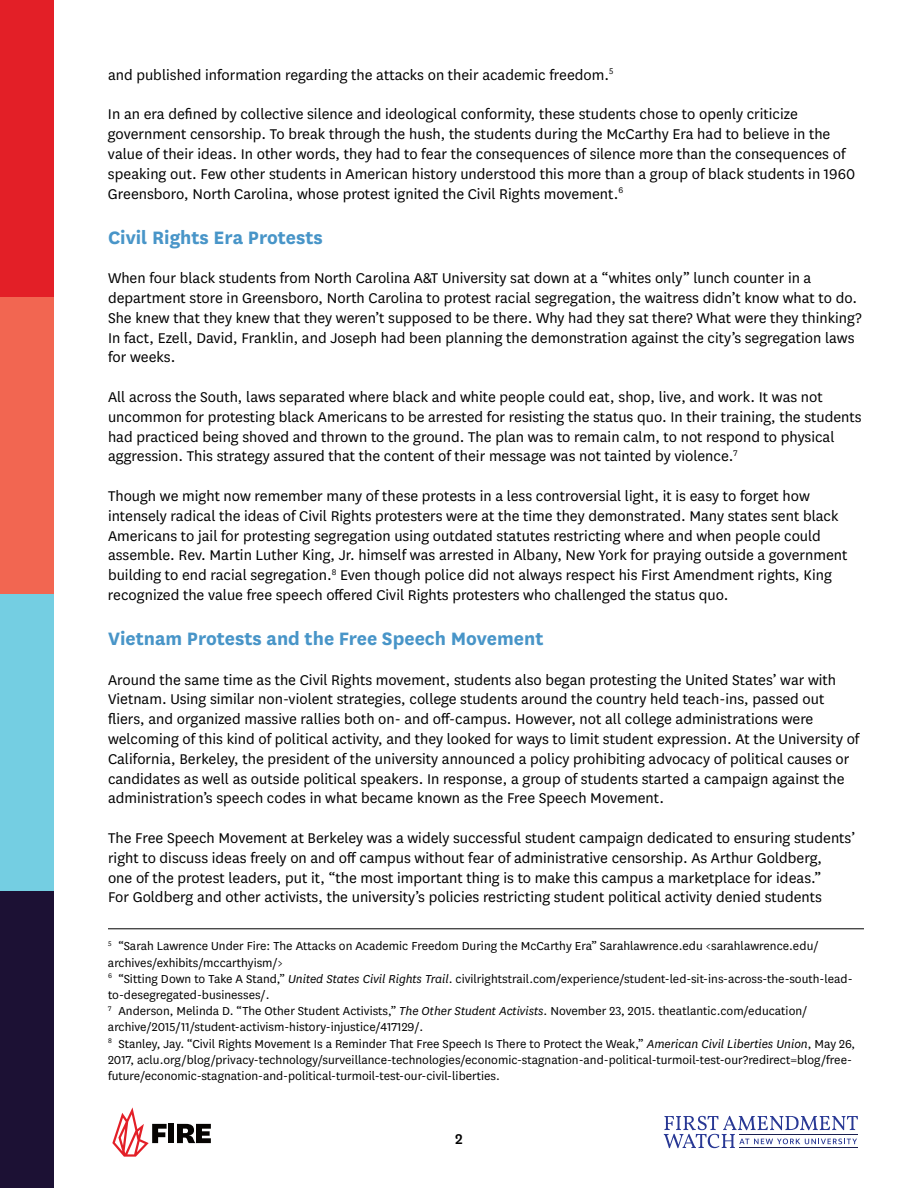
<style>
.page{position:relative;width:918px;height:1188px;background:#fff}
.page>*{position:absolute;margin:0;border:0;box-sizing:border-box;transform-origin:0 0}
.t1{font:700 21px "National";color:#4895c8}
.t2{font:16.5px/19.8px "National";color:#000}
.t3{font:500 16.5px "National";color:#000}
.t4{font:13.5px/16.2px "National";color:#000}
.s1{font-style:italic}
</style>
<div class="page">
<div style="left:0;top:891px;width:54px;height:297px;background:#1c1134"></div>
<div style="left:0;top:0;width:54px;height:297px;background:#e31f27"></div>
<div style="left:0;top:297px;width:54px;height:297px;background:#f26651"></div>
<div style="left:0;top:594px;width:54px;height:297px;background:#74cee2"></div>
<div style="left:168px;top:1124px;width:6px;height:19px;background:#060402"></div>
<svg style="left:177px;top:1124px;width:34px;height:19px"></svg>
<svg style="left:112px;top:1107px;width:55px;height:50px"></svg>
<svg style="left:664px;top:1116px;width:194px;height:32px"></svg>
<hr style="left:108px;top:928px;width:756px;height:1px;background:#000">
<p class="t2" style="left:108px;top:64px;width:507px">and published information regarding the attacks on their academic freedom.<sup>5</sup></p>
<p class="t2" style="left:108px;top:104px;width:749px">In an era defined by collective silence and ideological conformity, these students chose to openly criticize government censorship. To break through the hush, the students during the McCarthy Era had to believe in the value of their ideas. In other words, they had to fear the consequences of silence more than the consequences of speaking out. Few other students in American history understood this more than a group of black students in 1960<br>Greensboro, North Carolina, whose protest ignited the Civil Rights movement.<sup>6</sup></p>
<p class="t1" style="left:108px;top:222px;width:216px">Civil Rights Era Protests</p>
<p class="t2" style="left:108px;top:268px;width:755px">When four black students from North Carolina A&amp;T University sat down at a “whites only” lunch counter in a department store in Greensboro, North Carolina to protest racial segregation, the waitress didn’t know what to do.<br>She knew that they knew that they weren’t supposed to be there. Why had they sat there? What were they thinking?<br>In fact, Ezell, David, Franklin, and Joseph had been planning the demonstration against the city’s segregation laws for weeks.</p>
<p class="t2" style="left:108px;top:386px;width:755px">All across the South, laws separated where black and white people could eat, shop, live, and work. It was not uncommon for protesting black Americans to be arrested for resisting the status quo. In their training, the students had practiced being shoved and thrown to the ground. The plan was to remain calm, to not respond to physical aggression. This strategy assured that the content of their message was not tainted by violence.<sup>7</sup></p>
<p class="t2" style="left:108px;top:485px;width:741px">Though we might now remember many of these protests in a less controversial light, it is easy to forget how intensely radical the ideas of Civil Rights protesters were at the time they demonstrated. Many states sent black Americans to jail for protesting segregation using outdated statutes restricting where and when people could assemble. Rev. Martin Luther King, Jr. himself was arrested in Albany, New York for praying outside a government building to end racial segregation.<sup>8</sup> Even though police did not always respect his First Amendment rights, King recognized the value free speech offered Civil Rights protesters who challenged the status quo.</p>
<p class="t1" style="left:108px;top:624px;width:437px">Vietnam Protests and the Free Speech Movement</p>
<p class="t2" style="left:108px;top:669px;width:753px">Around the same time as the Civil Rights movement, students also began protesting the United States’ war with Vietnam. Using similar non-violent strategies, college students around the country held teach-ins, passed out fliers, and organized massive rallies both on- and off-campus. However, not all college administrations were welcoming of this kind of political activity, and they looked for ways to limit student expression. At the University of California, Berkeley, the president of the university announced a policy prohibiting advocacy of political causes or candidates as well as outside political speakers. In response, a group of students started a campaign against the administration’s speech codes in what became known as the Free Speech Movement.</p>
<p class="t2" style="left:108px;top:827px;width:749px">The Free Speech Movement at Berkeley was a widely successful student campaign dedicated to ensuring students’ right to discuss ideas freely on and off campus without fear of administrative censorship. As Arthur Goldberg,<br>one of the protest leaders, put it, “the most important thing is to make this campus a marketplace for ideas.”<br>For Goldberg and other activists, the university’s policies restricting student political activity denied students</p>
<p class="t4" style="left:108px;top:938px;width:749px"><sup>5</sup> “Sarah Lawrence Under Fire: The Attacks on Academic Freedom During the McCarthy Era” Sarahlawrence.edu &lt;sarahlawrence.edu/ archives/exhibits/mccarthyism/&gt;<br><sup>6</sup> “Sitting Down to Take A Stand,” <span class="s1">United States Civil Rights Trail</span>. civilrightstrail.com/experience/student-led-sit-ins-across-the-south-lead&shy;to-desegregated-businesses/.<br><sup>7</sup> Anderson, Melinda D. “The Other Student Activists,” <span class="s1">The Other Student Activists</span>. November 23, 2015. theatlantic.com/education/ archive/2015/11/student-activism-history-injustice/417129/.<br><sup>8</sup> Stanley, Jay. “Civil Rights Movement Is a Reminder That Free Speech Is There to Protect the Weak,” <span class="s1">American Civil Liberties Union</span>, May 26, 2017, aclu.org/blog/privacy-technology/surveillance-technologies/economic-stagnation-and-political-turmoil-test-our?redirect=blog/free&shy;future/economic-stagnation-and-political-turmoil-test-our-civil-liberties.</p>
<p class="t3" style="left:455px;top:1128px;width:9px">2</p>
</div>
